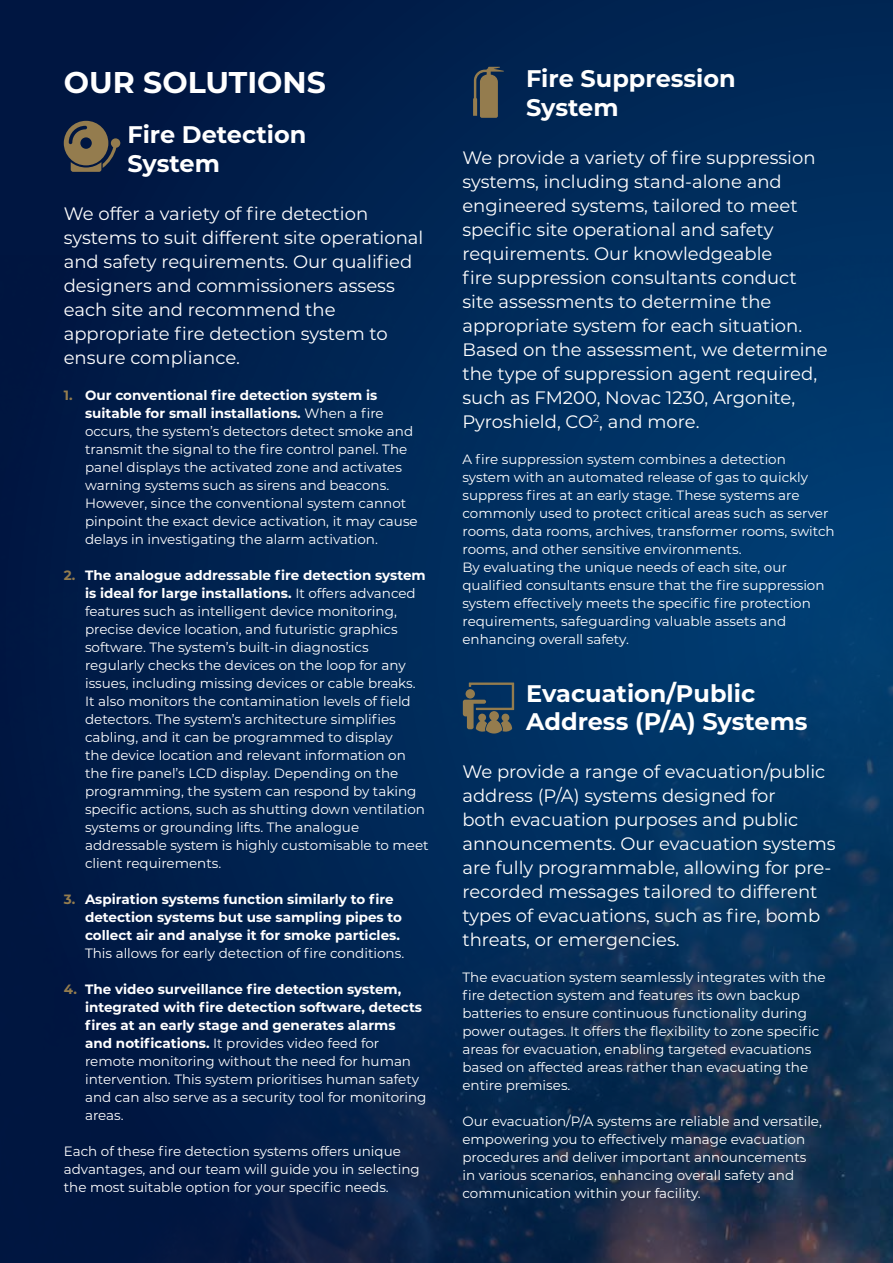
<style>
.page{position:relative;width:893px;height:1263px;background:#fff}
.page>*{position:absolute;margin:0;border:0;box-sizing:border-box;transform-origin:0 0}
.t1{font:700 30px "Montserrat";color:#fff}
.t2{font:700 24px/28.8px "Montserrat";color:#fff}
.t3{font:18px/24px "Montserrat";color:#fff}
.t4{font:13.5px/18px "Montserrat";color:#fff}
.t5{font:700 13.5px/18px "Montserrat";color:#fff}
.s1{font-weight:700;color:#947c4e}
.s2{font-weight:700}
.s3{color:#947c4e}
</style>
<div class="page">
<div style="left:0;top:0;width:893px;height:1263px;background:linear-gradient(to right,#00143f,#002f5f)"></div>
<img style="left:0;top:256px;width:893px;height:1007px">
<svg style="left:473px;top:67px;width:31px;height:51px;background:#5a594e"></svg>
<svg style="left:463px;top:682px;width:51px;height:52px;background:#3f4f57"></svg>
<svg style="left:64px;top:121px;width:56px;height:51px;background:#575248"></svg>
<h1 class="t1" style="left:64px;top:61px;width:264px">OUR SOLUTIONS</h1>
<h2 class="t2" style="left:128px;top:119px;width:180px">Fire Detection<br>System</h2>
<p class="t3" style="left:64px;top:201px;width:361px">We offer a variety of fire detection systems to suit different site operational and safety requirements. Our qualified designers and commissioners assess each site and recommend the appropriate fire detection system to ensure compliance.</p>
<p class="t4" style="left:85px;top:386px;width:334px;text-indent:-21px"><span class="s1">1.</span> <span class="s2">Our conventional fire detection system is suitable for small installations.</span> When a fire occurs, the system’s detectors detect smoke and transmit the signal to the fire control panel. The panel displays the activated zone and activates warning systems such as sirens and beacons.<br>However, since the conventional system cannot pinpoint the exact device activation, it may cause delays in investigating the alarm activation.</p>
<p class="t4" style="left:85px;top:566px;width:345px;text-indent:-21px"><span class="s1">2.</span> <span class="s2">The analogue addressable fire detection system is ideal for large installations.</span> It offers advanced features such as intelligent device monitoring, precise device location, and futuristic graphics software. The system’s built-in diagnostics regularly checks the devices on the loop for any issues, including missing devices or cable breaks.<br>It also monitors the contamination levels of field detectors. The system’s architecture simplifies cabling, and it can be programmed to display<br>the device location and relevant information on the fire panel’s LCD display. Depending on the programming, the system can respond by taking specific actions, such as shutting down ventilation systems or grounding lifts. The analogue addressable system is highly customisable to meet client requirements.</p>
<p class="t5" style="left:85px;top:889px;width:319px;text-indent:-21px"><span class="s3">3.</span> Aspiration systems function similarly to fire detection systems but use sampling pipes to collect air and analyse it for smoke particles.</p>
<p class="t4" style="left:85px;top:944px;width:321px">This allows for early detection of fire conditions.</p>
<p class="t4" style="left:85px;top:980px;width:343px;text-indent:-21px"><span class="s1">4.</span> <span class="s2">The video surveillance fire detection system, integrated with fire detection software, detects fires at an early stage and generates alarms<br>and notifications.</span> It provides video feed for remote monitoring without the need for human intervention. This system prioritises human safety and can also serve as a security tool for monitoring areas.</p>
<p class="t4" style="left:64px;top:1142px;width:357px">Each of these fire detection systems offers unique advantages, and our team will guide you in selecting the most suitable option for your specific needs.</p>
<h2 class="t2" style="left:526px;top:63px;width:211px">Fire Suppression<br>System</h2>
<p class="t3" style="left:462px;top:145px;width:367px">We provide a variety of fire suppression systems, including stand-alone and engineered systems, tailored to meet specific site operational and safety requirements. Our knowledgeable<br>fire suppression consultants conduct site assessments to determine the appropriate system for each situation.<br>Based on the assessment, we determine the type of suppression agent required, such as FM200, Novac 1230, Argonite, Pyroshield, CO<sup>2</sup>, and more.</p>
<p class="t4" style="left:462px;top:450px;width:374px">A fire suppression system combines a detection system with an automated release of gas to quickly suppress fires at an early stage. These systems are commonly used to protect critical areas such as server rooms, data rooms, archives, transformer rooms, switch rooms, and other sensitive environments.<br>By evaluating the unique needs of each site, our qualified consultants ensure that the fire suppression system effectively meets the specific fire protection requirements, safeguarding valuable assets and enhancing overall safety.</p>
<h2 class="t2" style="left:526px;top:677px;width:283px">Evacuation/Public<br>Address (P/A) Systems</h2>
<p class="t3" style="left:462px;top:759px;width:375px">We provide a range of evacuation/public address (P/A) systems designed for<br>both evacuation purposes and public announcements. Our evacuation systems are fully programmable, allowing for pre&shy;recorded messages tailored to different types of evacuations, such as fire, bomb threats, or emergencies.</p>
<p class="t4" style="left:462px;top:968px;width:365px">The evacuation system seamlessly integrates with the fire detection system and features its own backup batteries to ensure continuous functionality during power outages. It offers the flexibility to zone specific areas for evacuation, enabling targeted evacuations based on affected areas rather than evacuating the entire premises.</p>
<p class="t4" style="left:462px;top:1112px;width:361px">Our evacuation/P/A systems are reliable and versatile, empowering you to effectively manage evacuation procedures and deliver important announcements in various scenarios, enhancing overall safety and communication within your facility.</p>
</div>
